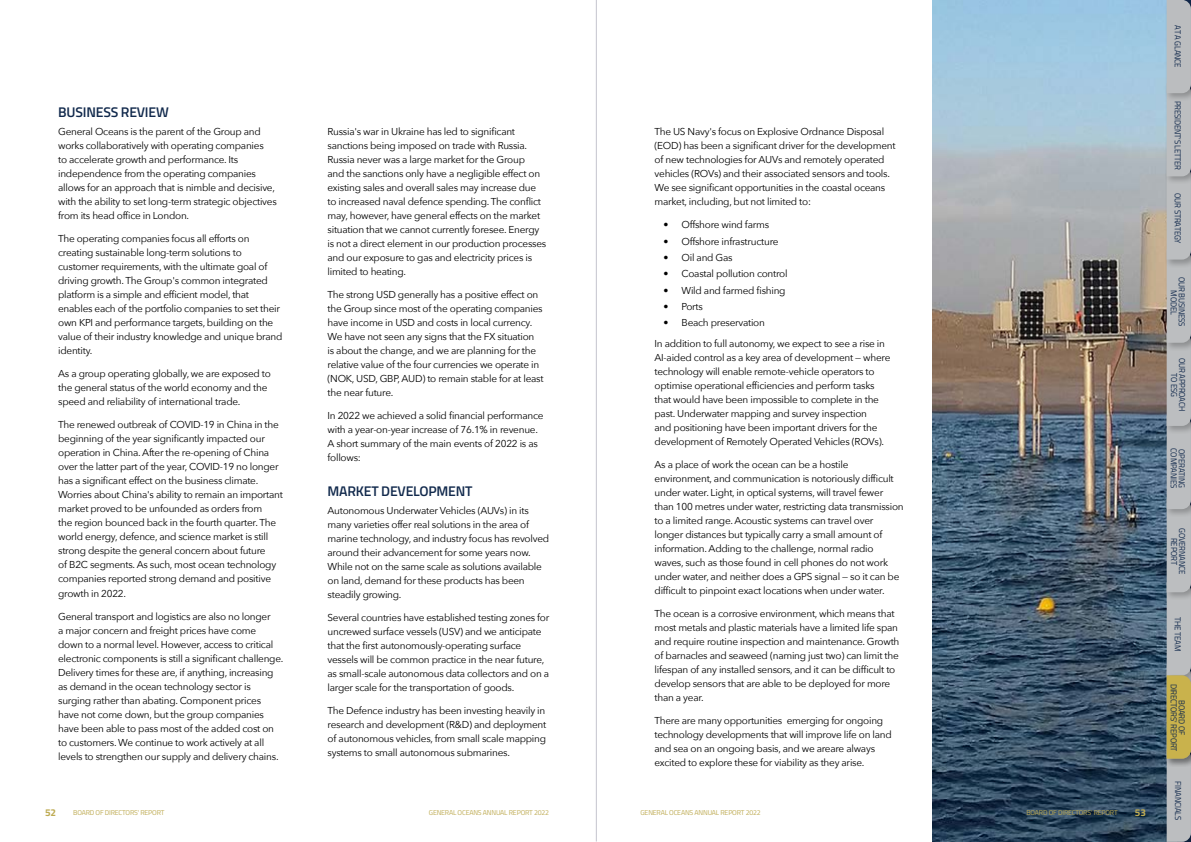
<style>
.page{position:relative;width:1191px;height:842px;background:#fff}
.page>*{position:absolute;margin:0;border:0;box-sizing:border-box;transform-origin:0 0}
.Mini_SubHeading{font:600 14px "Titillium Web";letter-spacing:-.015em;color:#11294c}
.Body_Text{font:10px/14px "Avenir Next";letter-spacing:-.025em;color:#000}
.t1{font:700 10px "Titillium Web";color:#beab53}
.t2{font:8.6px/8px "Titillium Web";letter-spacing:-.015em;color:#11294c;text-align:center;scale:.92 1}
.t3{font:7px "Titillium Web";letter-spacing:-.025em;color:#beab53}
</style>
<div class="page">
<hr style="left:596px;top:0;width:1px;height:841px;background:#c5c4ce">
<img style="left:932px;top:0;width:232px;height:842px">
<div style="left:1164px;top:746px;width:27px;height:96px;background:#000;opacity:.25"></div>
<div style="left:1164px;top:580px;width:27px;height:104px;background:#000;opacity:.25"></div>
<div style="left:1164px;top:497px;width:27px;height:104px;background:#000;opacity:.25"></div>
<div style="left:1164px;top:414px;width:27px;height:104px;background:#000;opacity:.25"></div>
<div style="left:1164px;top:330px;width:27px;height:104px;background:#000;opacity:.25"></div>
<div style="left:1164px;top:247px;width:27px;height:104px;background:#000;opacity:.25"></div>
<div style="left:1164px;top:164px;width:27px;height:104px;background:#000;opacity:.25"></div>
<div style="left:1164px;top:81px;width:27px;height:104px;background:#000;opacity:.25"></div>
<div style="left:1164px;top:0;width:27px;height:102px;background:#9fc5e0"></div>
<div style="left:1164px;top:673px;width:27px;height:94px;background:#000;opacity:.25"></div>
<svg style="left:1166px;top:0;width:25px;height:842px;background:#b1b2ac"></svg>
<p class="Mini_SubHeading" style="left:58px;top:102px;width:112px">BUSINESS REVIEW</p>
<p class="Body_Text" style="left:58px;top:125px;width:220px">General Oceans is the parent of the Group and works collaboratively with operating companies<br>to accelerate growth and performance. Its independence from the operating companies allows for an approach that is nimble and decisive, with the ability to set long-term strategic objectives from its head office in London.</p>
<p class="Body_Text" style="left:58px;top:232px;width:226px">The operating companies focus all efforts on creating sustainable long-term solutions to customer requirements, with the ultimate goal of driving growth. The Group's common integrated platform is a simple and efficient model, that enables each of the portfolio companies to set their own KPI and performance targets, building on the value of their industry knowledge and unique brand identity.</p>
<p class="Body_Text" style="left:58px;top:367px;width:214px">As a group operating globally, we are exposed to the general status of the world economy and the speed and reliability of international trade.</p>
<p class="Body_Text" style="left:58px;top:418px;width:226px">The renewed outbreak of COVID-19 in China in the beginning of the year significantly impacted our operation in China. After the re-opening of China over the latter part of the year, COVID-19 no longer has a significant effect on the business climate.<br>Worries about China's ability to remain an important market proved to be unfounded as orders from<br>the region bounced back in the fourth quarter. The world energy, defence, and science market is still strong despite the general concern about future<br>of B2C segments. As such, most ocean technology companies reported strong demand and positive growth in 2022.</p>
<p class="Body_Text" style="left:58px;top:609px;width:227px">General transport and logistics are also no longer<br>a major concern and freight prices have come down to a normal level. However, access to critical electronic components is still a significant challenge.<br>Delivery times for these are, if anything, increasing as demand in the ocean technology sector is surging rather than abating. Component prices have not come down, but the group companies have been able to pass most of the added cost on to customers. We continue to work actively at all levels to strengthen our supply and delivery chains.</p>
<p class="Body_Text" style="left:327px;top:124px;width:220px">Russia's war in Ukraine has led to significant sanctions being imposed on trade with Russia.<br>Russia never was a large market for the Group<br>and the sanctions only have a negligible effect on existing sales and overall sales may increase due to increased naval defence spending. The conflict may, however, have general effects on the market situation that we cannot currently foresee. Energy is not a direct element in our production processes and our exposure to gas and electricity prices is limited to heating.</p>
<p class="Body_Text" style="left:327px;top:287px;width:217px">The strong USD generally has a positive effect on the Group since most of the operating companies have income in USD and costs in local currency.<br>We have not seen any signs that the FX situation is about the change, and we are planning for the relative value of the four currencies we operate in (NOK, USD, GBP, AUD) to remain stable for at least the near future.</p>
<p class="Body_Text" style="left:327px;top:408px;width:217px">In 2022 we achieved a solid financial performance with a year-on-year increase of 76.1% in revenue.<br>A short summary of the main events of 2022 is as follows:</p>
<p class="Mini_SubHeading" style="left:328px;top:480px;width:146px">MARKET DEVELOPMENT</p>
<p class="Body_Text" style="left:327px;top:503px;width:223px">Autonomous Underwater Vehicles (AUVs) in its many varieties offer real solutions in the area of marine technology, and industry focus has revolved around their advancement for some years now.<br>While not on the same scale as solutions available on land, demand for these products has been steadily growing.</p>
<p class="Body_Text" style="left:327px;top:610px;width:223px">Several countries have established testing zones for uncrewed surface vessels (USV) and we anticipate that the first autonomously-operating surface vessels will be common practice in the near future, as small-scale autonomous data collectors and on a larger scale for the transportation of goods.</p>
<p class="Body_Text" style="left:327px;top:703px;width:220px;text-align:justify">The Defence industry has been investing heavily in research and development (R&amp;D) and deployment of autonomous vehicles, from small scale mapping systems to small autonomous submarines.</p>
<p class="Body_Text" style="left:654px;top:124px;width:242px">The US Navy's focus on Explosive Ordnance Disposal (EOD) has been a significant driver for the development of new technologies for AUVs and remotely operated vehicles (ROVs) and their associated sensors and tools.<br>We see significant opportunities in the coastal oceans market, including, but not limited to:</p>
<p class="Body_Text" style="left:663px;top:217px;width:107px">• Offshore wind farms</p>
<p class="Body_Text" style="left:663px;top:234px;width:116px">• Offshore infrastructure</p>
<p class="Body_Text" style="left:663px;top:250px;width:71px">• Oil and Gas</p>
<p class="Body_Text" style="left:663px;top:266px;width:126px">• Coastal pollution control</p>
<p class="Body_Text" style="left:663px;top:283px;width:124px">• Wild and farmed fishing</p>
<p class="Body_Text" style="left:663px;top:299px;width:41px">• Ports</p>
<p class="Body_Text" style="left:663px;top:315px;width:103px">• Beach preservation</p>
<p class="Body_Text" style="left:654px;top:336px;width:237px">In addition to full autonomy, we expect to see a rise in AI-aided control as a key area of development — where technology will enable remote-vehicle operators to optimise operational efficiencies and perform tasks that would have been impossible to complete in the past. Underwater mapping and survey inspection<br>and positioning have been important drivers for the development of Remotely Operated Vehicles (ROVs).</p>
<p class="Body_Text" style="left:654px;top:457px;width:251px">As a place of work the ocean can be a hostile environment, and communication is notoriously difficult under water. Light, in optical systems, will travel fewer than 100 metres under water, restricting data transmission to a limited range. Acoustic systems can travel over longer distances but typically carry a small amount of information. Adding to the challenge, normal radio waves, such as those found in cell phones do not work under water, and neither does a GPS signal — so it can be difficult to pinpoint exact locations when under water.</p>
<p class="Body_Text" style="left:654px;top:606px;width:246px">The ocean is a corrosive environment, which means that most metals and plastic materials have a limited life span and require routine inspection and maintenance. Growth of barnacles and seaweed (naming just two) can limit the lifespan of any installed sensors, and it can be difficult to develop sensors that are able to be deployed for more than a year.</p>
<p class="Body_Text" style="left:654px;top:713px;width:239px">There are many opportunities emerging for ongoing technology developments that will improve life on land and sea on an ongoing basis, and we areare always excited to explore these for viability as they arise.</p>
<p class="t1" style="left:45px;top:805px;width:13px">52</p>
<p class="t3" style="left:73px;top:807px;width:93px">BOARD OF DIRECTORS' REPORT</p>
<p class="t3" style="left:429px;top:807px;width:122px">GENERAL OCEANS ANNUAL REPORT 2022</p>
<p class="t3" style="left:640px;top:807px;width:122px">GENERAL OCEANS ANNUAL REPORT 2022</p>
<p class="t3" style="left:1026px;top:807px;width:93px">BOARD OF DIRECTORS' REPORT</p>
<p class="t1" style="left:1134px;top:805px;width:13px">53</p>
<p class="t2" style="left:1182px;top:25px;width:48px;rotate:90deg">AT A GLANCE</p>
<p class="t2" style="left:1182px;top:101px;width:77px;rotate:90deg">PRESIDENT'S LETTER</p>
<p class="t2" style="left:1182px;top:193px;width:56px;rotate:90deg">OUR STRATEGY</p>
<p class="t2" style="left:1186px;top:277px;width:55px;rotate:90deg">OUR BUSINESS<br>MODEL</p>
<p class="t2" style="left:1186px;top:358px;width:59px;rotate:90deg">OUR APPROACH<br>TO ESG</p>
<p class="t2" style="left:1178px;top:448px;width:45px;rotate:90deg">COMPANIES</p>
<p class="t2" style="left:1186px;top:449px;width:43px;rotate:90deg">OPERATING</p>
<p class="t2" style="left:1186px;top:528px;width:52px;rotate:90deg">GOVERNANCE<br>REPORT</p>
<p class="t2" style="left:1182px;top:617px;width:39px;rotate:90deg">THE TEAM</p>
<p class="t2" style="left:1186px;top:684px;width:75px;rotate:90deg">BOARD OF<br>DIRECTORS' REPORT</p>
<p class="t2" style="left:1182px;top:781px;width:44px;rotate:90deg">FINANCIALS</p>
</div>
